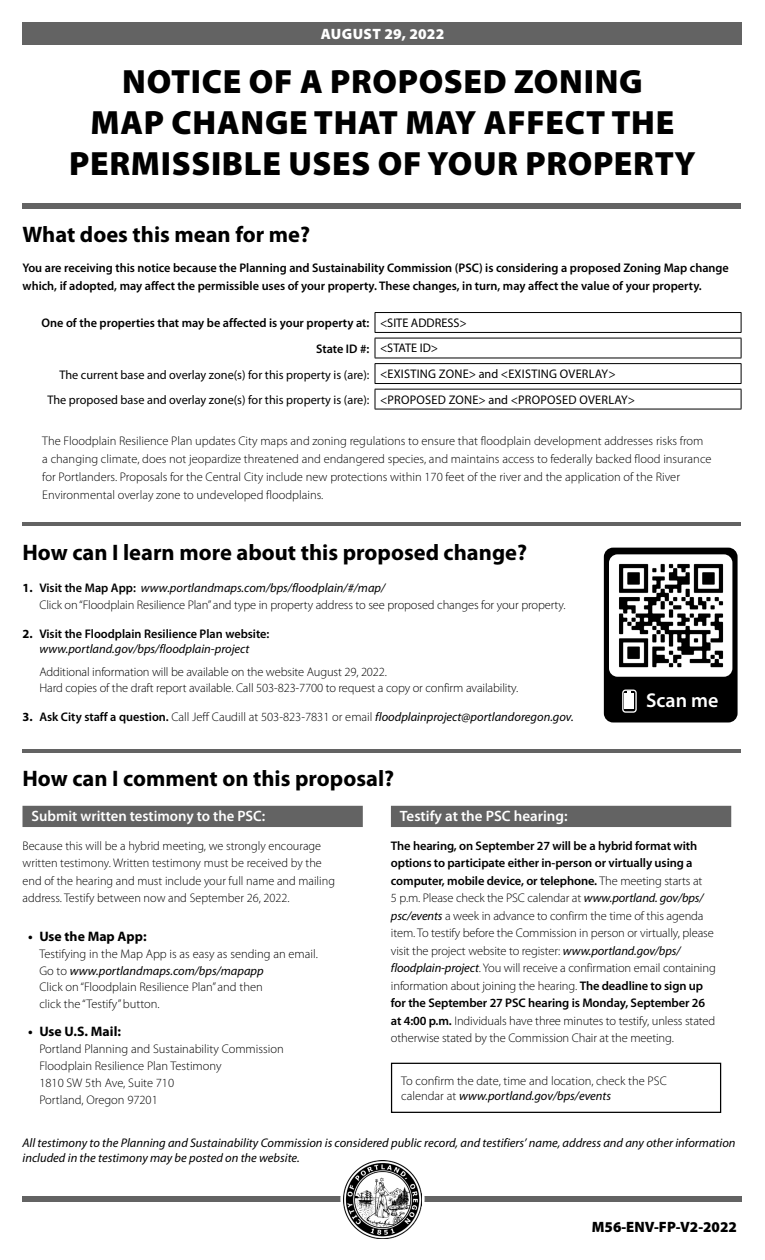
<style>
.page{position:relative;width:765px;height:1260px;background:#fff}
.page>*{position:absolute;margin:0;border:0;box-sizing:border-box;transform-origin:0 0}
.t1{font:900 33.75px/41.2px "Myriad Pro";letter-spacing:.02em;color:#000;text-align:center}
.t2{font:700 22.5px "Myriad Pro";color:#000}
.t3{font:600 20px "Myriad Pro";color:#fff}
.t4{font:600 15px "Myriad Pro";color:#fff}
.t5{font:900 15px "Myriad Pro";color:#000}
.t6{font:900 15px "Myriad Pro";letter-spacing:.01em;color:#fff}
.t7{font:700 13.75px "Myriad Pro";color:#000}
.t8{font:300 12.5px/17.5px "Myriad Pro";color:#000}
.t9{font:600 12.5px/18.1px "Myriad Pro";color:#000}
.t10{font:italic 12.5px/15px "Myriad Pro";color:#000}
.t11{font:12.5px "Myriad Pro";color:#000}
.t12{font:12.5px "Myriad Pro";letter-spacing:.02em;color:#000}
.s1{font-weight:700}
.s2{font-weight:600}
.s3{font-weight:400;font-style:italic}
.s4{font-weight:700;font-style:normal}
.s5{font-weight:600;font-style:normal}
.s6{font-weight:300;font-style:normal}
</style>
<div class="page">
<div style="left:22px;top:1196px;width:720px;height:6px;background:#636363"></div>
<div style="left:340px;top:1157px;width:85px;height:84px;background:#fff;border-radius:50%"></div>
<img style="left:343px;top:1160px;width:79px;height:78px">
<svg style="left:604px;top:548px;width:134px;height:174px"></svg>
<div style="left:625px;top:693px;width:9px;height:15px;background:#fff"></div>
<hr style="left:22px;top:523px;width:719px;height:3px;background:#636363">
<hr style="left:22px;top:749px;width:719px;height:4px;background:#636363">
<div style="left:22px;top:203px;width:719px;height:5px;background:#636363"></div>
<hr style="left:375px;top:312px;width:366px;height:1px;background:#000">
<svg style="left:375px;top:313px;width:1px;height:19px"></svg>
<svg style="left:741px;top:313px;width:1px;height:19px"></svg>
<hr style="left:375px;top:332px;width:366px;height:1px;background:#000">
<hr style="left:375px;top:338px;width:366px;height:1px;background:#000">
<svg style="left:375px;top:338px;width:1px;height:20px"></svg>
<svg style="left:741px;top:338px;width:1px;height:20px"></svg>
<hr style="left:375px;top:358px;width:366px;height:1px;background:#000">
<svg style="left:375px;top:364px;width:1px;height:19px"></svg>
<svg style="left:375px;top:390px;width:1px;height:19px"></svg>
<hr style="left:375px;top:363px;width:366px;height:1px;background:#000">
<svg style="left:741px;top:364px;width:1px;height:19px"></svg>
<hr style="left:375px;top:383px;width:366px;height:1px;background:#000">
<hr style="left:375px;top:389px;width:366px;height:1px;background:#000">
<svg style="left:741px;top:389px;width:1px;height:20px"></svg>
<hr style="left:375px;top:409px;width:366px;height:1px;background:#000">
<div style="left:22px;top:806px;width:341px;height:21px;background:#636363"></div>
<div style="left:391px;top:806px;width:340px;height:21px;background:#636363"></div>
<div style="left:391px;top:1063px;width:330px;height:50px;border:1px solid #000"></div>
<div style="left:22px;top:22px;width:720px;height:23px;background:#636363"></div>
<p class="t6" style="left:321px;top:24px;width:125px">AUGUST 29, 2022</p>
<p class="t1" style="left:69px;top:59px;width:628px">NOTICE OF A PROPOSED ZONING<br>MAP CHANGE THAT MAY AFFECT THE<br>PERMISSIBLE USES OF YOUR PROPERTY</p>
<p class="t2" style="left:22px;top:220px;width:289px">What does this mean for me?</p>
<p class="t9" style="left:22px;top:258px;width:708px">You are receiving this notice because the Planning and Sustainability Commission (PSC) is considering a proposed Zoning Map change which, if adopted, may affect the permissible uses of your property. These changes, in turn, may affect the value of your property.</p>
<p class="t9" style="left:42px;top:314px;width:329px">One of the properties that may be affected is your property at:</p>
<p class="t11" style="left:380px;top:315px;width:88px">&lt;SITE ADDRESS&gt;</p>
<p class="t9" style="left:316px;top:339px;width:55px">State ID #:</p>
<p class="t11" style="left:380px;top:341px;width:60px">&lt;STATE ID&gt;</p>
<p class="t11" style="left:59px;top:367px;width:311px">The current base and overlay zone(s) for this property is (are):</p>
<p class="t12" style="left:380px;top:366px;width:237px">&lt;EXISTING ZONE&gt; and &lt;EXISTING OVERLAY&gt;</p>
<p class="t11" style="left:47px;top:392px;width:324px">The proposed base and overlay zone(s) for this property is (are):</p>
<p class="t12" style="left:380px;top:392px;width:257px">&lt;PROPOSED ZONE&gt; and &lt;PROPOSED OVERLAY&gt;</p>
<p class="t8" style="left:42px;top:431px;width:671px;line-height:18.1px">The Floodplain Resilience Plan updates City maps and zoning regulations to ensure that floodplain development addresses risks from a changing climate, does not jeopardize threatened and endangered species, and maintains access to federally backed flood insurance for Portlanders. Proposals for the Central City include new protections within 170 feet of the river and the application of the River Environmental overlay zone to undeveloped floodplains.</p>
<p class="t2" style="left:22px;top:538px;width:506px">How can I learn more about this proposed change?</p>
<p class="t8" style="left:39px;top:580px;width:528px;line-height:16.2px;text-indent:-17px"><span class="s1">1.</span> <span class="s2">Visit the Map App:</span> <span class="s3">www.portlandmaps.com/bps/floodplain/#/map/<br></span>Click on “Floodplain Resilience Plan” and type in property address to see proposed changes for your property.</p>
<p class="t9" style="left:22px;top:626px;width:249px;line-height:15.6px;text-align:center"><span class="s1">2.</span> Visit the Floodplain Resilience Plan website: <span class="s3">www.portland.gov/bps/floodplain-project</span></p>
<p class="t8" style="left:39px;top:664px;width:481px;line-height:16.2px">Additional information will be available on the website August 29, 2022.<br>Hard copies of the draft report available. Call 503-823-7700 to request a copy or confirm availability.</p>
<p class="t10" style="left:22px;top:709px;width:553px"><span class="s4">3.</span> <span class="s5">Ask City staff a question.</span> <span class="s6">Call Jeff Caudill at 503-823-7831 or email</span> floodplainproject@portlandoregon.gov.</p>
<p class="t3" style="left:646px;top:688px;width:74px">Scan me</p>
<p class="t2" style="left:22px;top:764px;width:373px">How can I comment on this proposal?</p>
<p class="t4" style="left:32px;top:806px;width:235px">Submit written testimony to the PSC:</p>
<p class="t8" style="left:22px;top:837px;width:314px">Because this will be a hybrid meeting, we strongly encourage written testimony. Written testimony must be received by the end of the hearing and must include your full name and mailing address. Testify between now and September 26, 2022.</p>
<p class="t7" style="left:28px;top:927px;width:120px">• Use the Map App:</p>
<p class="t8" style="left:39px;top:945px;width:280px;line-height:16.9px">Testifying in the Map App is as easy as sending an email.<br>Go to <span class="s3">www.portlandmaps.com/bps/mapapp<br></span>Click on “Floodplain Resilience Plan” and then<br>click the “Testify” button.</p>
<p class="t7" style="left:28px;top:1023px;width:94px">• Use U.S. Mail:</p>
<p class="t8" style="left:39px;top:1040px;width:246px">Portland Planning and Sustainability Commission</p>
<p class="t8" style="left:39px;top:1057px;width:184px">Floodplain Resilience Plan Testimony</p>
<p class="t8" style="left:39px;top:1074px;width:136px">1810 SW 5th Ave, Suite 710</p>
<p class="t8" style="left:39px;top:1091px;width:120px">Portland, Oregon 97201</p>
<p class="t4" style="left:400px;top:806px;width:169px">Testify at the PSC hearing:</p>
<p class="t8" style="left:391px;top:837px;width:326px"><span class="s2">The hearing, on September 27 will be a hybrid format with options to participate either in-person or virtually using a computer, mobile device, or telephone.</span> The meeting starts at<br>5 p.m. Please check the PSC calendar at <span class="s3">www.portland. gov/bps/ psc/events</span> a week in advance to confirm the time of this agenda item. To testify before the Commission in person or virtually, please visit the project website to register: <span class="s3">www.portland.gov/bps/ floodplain-project</span>. You will receive a confirmation email containing information about joining the hearing. <span class="s2">The deadline to sign up for the September 27 PSC hearing is Monday, September 26 at 4:00 p.m.</span> Individuals have three minutes to testify, unless stated otherwise stated by the Commission Chair at the meeting.</p>
<p class="t8" style="left:401px;top:1073px;width:267px;line-height:15px">To confirm the date, time and location, check the PSC calendar at <span class="s3">www.portland.gov/bps/events</span></p>
<p class="t10" style="left:22px;top:1135px;width:715px">All testimony to the Planning and Sustainability Commission is considered public record, and testifiers’ name, address and any other information included in the testimony may be posted on the website.</p>
<p class="t5" style="left:592px;top:1217px;width:146px">M56-ENV-FP-V2-2022</p>
</div>
